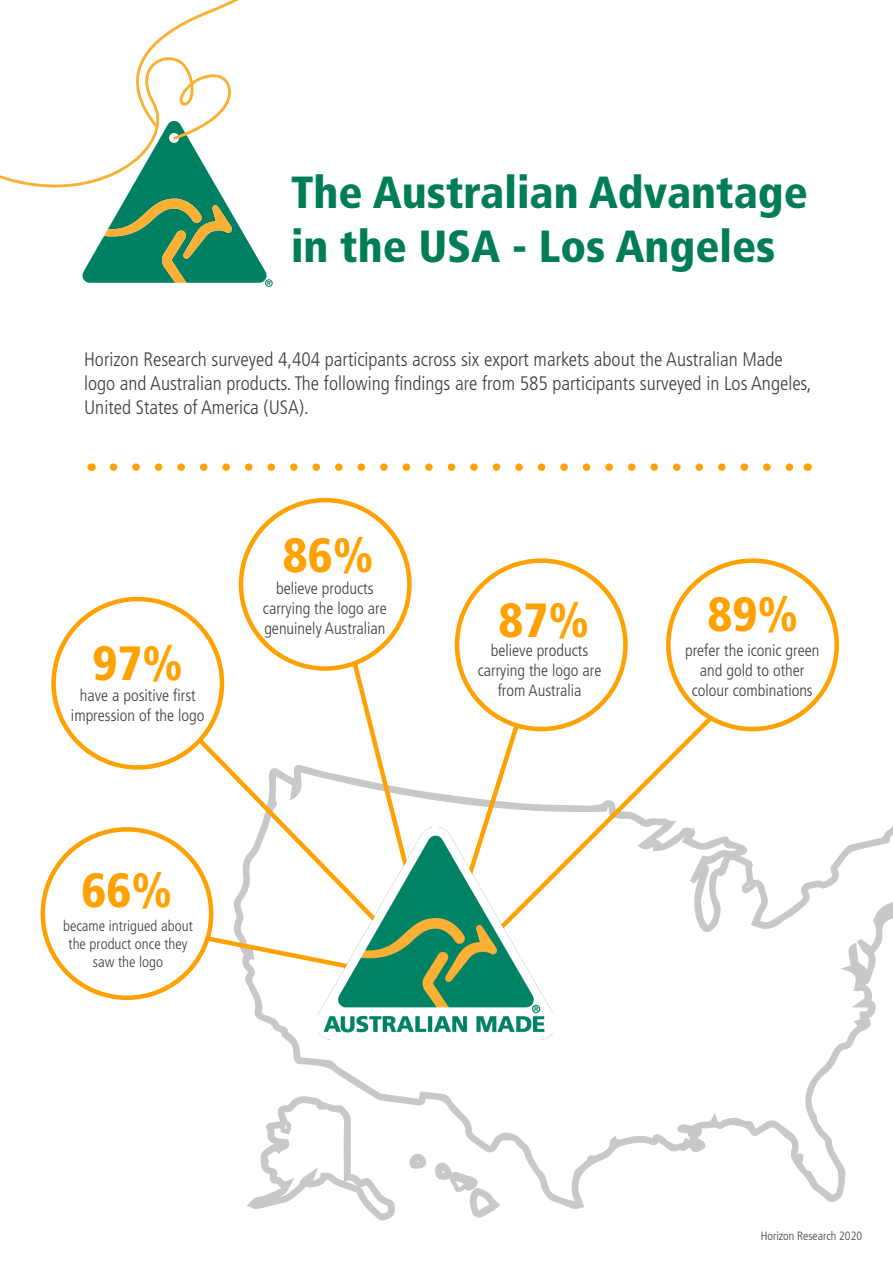
<style>
.page{position:relative;width:893px;height:1263px;background:#fff}
.page>*{position:absolute;margin:0;border:0;box-sizing:border-box;transform-origin:0 0}
.t1{font:900 condensed 48px "Frutiger LT Std";color:#ffa100}
.t2{font:900 condensed 45px/54px "Frutiger LT Std";color:#007d57}
.t3{font:300 condensed 19.5px/24px "Frutiger LT Std";color:#3e3e3f}
.t4{font:300 condensed 16.5px/19.8px "Frutiger LT Std";color:#3e3e3f;text-align:center}
.t5{font:300 condensed 15px/18px "Frutiger LT Std";color:#3e3e3f;text-align:center}
.t6{font:300 condensed 12px "Frutiger LT Std";color:#3e3e3f}
</style>
<div class="page">
<svg style="left:526px;top:825px;width:367px;height:384px"></svg>
<svg style="left:0;top:0;width:273px;height:287px"></svg>
<svg style="left:113px;top:463px;width:681px;height:8px"></svg>
<svg style="left:526px;top:695px;width:207px;height:283px"></svg>
<svg style="left:188px;top:642px;width:338px;height:579px"></svg>
<img style="left:319px;top:827px;width:234px;height:213px">
<div style="left:668px;top:561px;width:169px;height:168px;background:#fff;border-radius:50%"></div>
<div style="left:666px;top:558px;width:173px;height:173px;border:4px solid #ffa100;border-radius:50%"></div>
<div style="left:457px;top:561px;width:168px;height:168px;background:#fff;border-radius:50%"></div>
<div style="left:455px;top:558px;width:173px;height:173px;border:4px solid #ffa100;border-radius:50%"></div>
<div style="left:241px;top:500px;width:168px;height:168px;background:#fff;border-radius:50%"></div>
<div style="left:239px;top:498px;width:173px;height:173px;border:4px solid #ffa100;border-radius:50%"></div>
<div style="left:54px;top:599px;width:168px;height:168px;background:#fff;border-radius:50%"></div>
<div style="left:51px;top:597px;width:173px;height:173px;border:4px solid #ffa100;border-radius:50%"></div>
<div style="left:43px;top:829px;width:168px;height:169px;background:#fff;border-radius:50%"></div>
<div style="left:41px;top:827px;width:172px;height:173px;border:4px solid #ffa100;border-radius:50%"></div>
<p class="t2" style="left:291px;top:165px;width:518px">The Australian Advantage in the USA - Los Angeles</p>
<p class="t3" style="left:84px;top:348px;width:729px">Horizon Research surveyed 4,404 participants across six export markets about the Australian Made logo and Australian products. The following findings are from 585 participants surveyed in Los Angeles,<br>United States of America (USA).</p>
<p class="t1" style="left:92px;top:635px;width:92px">97%</p>
<p class="t4" style="left:71px;top:686px;width:135px">have a positive first impression of the logo</p>
<p class="t1" style="left:82px;top:862px;width:92px">66%</p>
<p class="t5" style="left:63px;top:917px;width:131px">became intrigued about the product once they saw the logo</p>
<p class="t1" style="left:283px;top:526px;width:92px">86%</p>
<p class="t4" style="left:263px;top:579px;width:125px">believe products carrying the logo are genuinely Australian</p>
<p class="t1" style="left:499px;top:591px;width:92px">87%</p>
<p class="t4" style="left:478px;top:641px;width:125px">believe products carrying the logo are from Australia</p>
<p class="t1" style="left:708px;top:586px;width:92px">89%</p>
<p class="t4" style="left:685px;top:641px;width:136px">prefer the iconic green and gold to other colour combinations</p>
<p class="t6" style="left:761px;top:1229px;width:103px">Horizon Research 2020</p>
</div>
